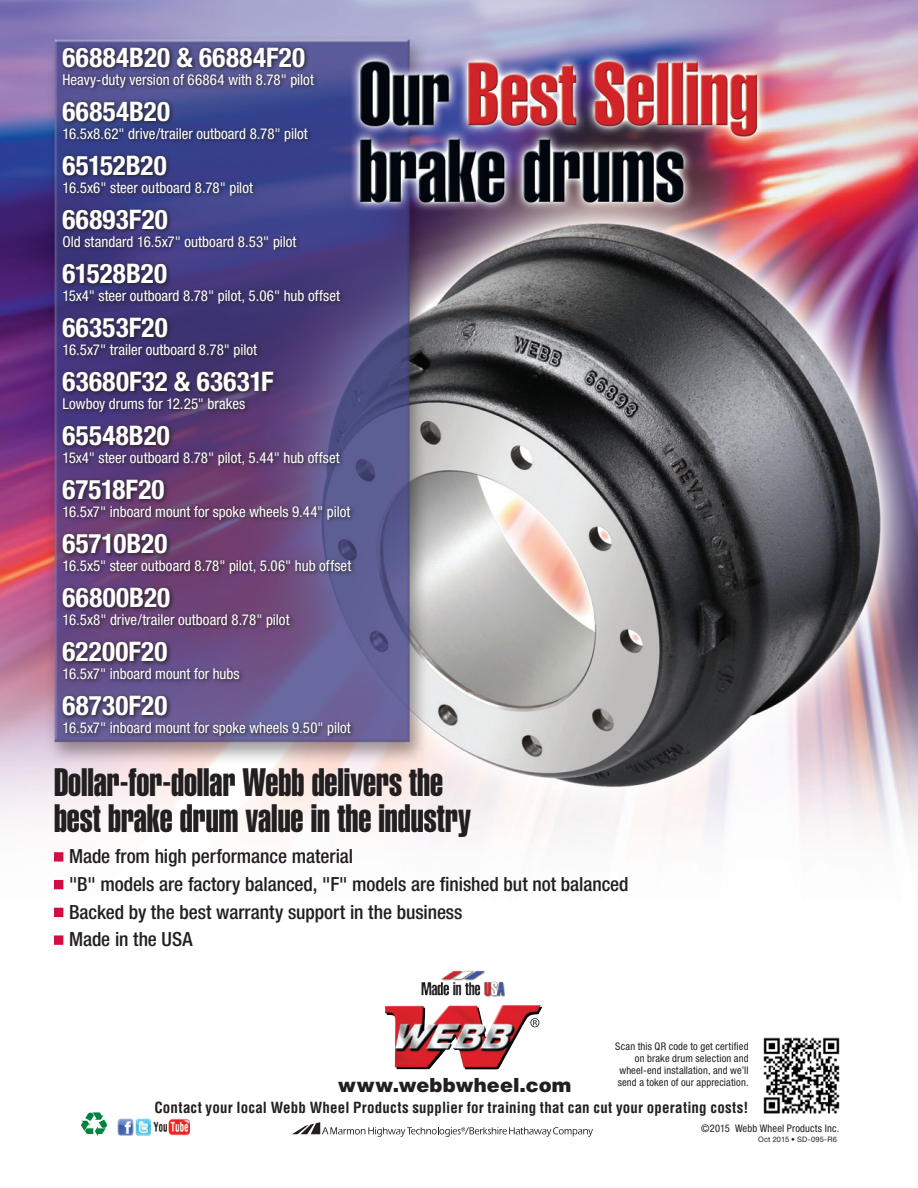
<style>
.page{position:relative;width:918px;height:1188px;background:#fff}
.page>*{position:absolute;margin:0;border:0;box-sizing:border-box;transform-origin:0 0}
.t1{font:39px "Helvetica Extra Compressed";color:#231f20}
.t2{font:700 condensed 27px "Helvetica Neue";letter-spacing:.005em;color:#fff}
.t3{font:500 condensed 19.5px "Helvetica Neue";letter-spacing:-.005em;color:#231f20}
.t4{font:900 19.5px "Helvetica";letter-spacing:.005em;color:#231f20}
.t5{font:condensed 15px "Helvetica Neue";color:#fff}
.t6{font:700 condensed 15px "Helvetica";letter-spacing:.01em;color:#231f20}
.t7{font:condensed 10.5px/12px "Helvetica Neue";letter-spacing:.015em;color:#231f20;text-align:right}
.t8{font:7.5px "Helvetica Neue";letter-spacing:.025em;color:#231f20}
</style>
<div class="page">
<img style="left:0;top:0;width:918px;height:1136px">
<div style="left:54px;top:852px;width:9px;height:10px;background:#d20d44;border:2px solid #d20d44"></div>
<div style="left:54px;top:880px;width:9px;height:9px;background:#d20d44"></div>
<div style="left:54px;top:908px;width:9px;height:9px;background:#d20d44"></div>
<div style="left:54px;top:935px;width:9px;height:10px;background:#d20d44;border:2px solid #d20d44"></div>
<svg style="left:60px;top:44px;width:297px;height:697px;background:#4e4076"></svg>
<svg style="left:292px;top:1122px;width:301px;height:15px"></svg>
<img style="left:385px;top:1005px;width:157px;height:64px">
<svg style="left:530px;top:1018px;width:9px;height:9px"></svg>
<img style="left:117px;top:1118px;width:73px;height:17px">
<svg style="left:81px;top:1112px;width:26px;height:24px"></svg>
<img style="left:410px;top:963px;width:110px;height:43px">
<img style="left:762px;top:1037px;width:78px;height:78px">
<p class="t2" style="left:62px;top:41px;width:244px">66884B20 &amp; 66884F20</p>
<p class="t5" style="left:62px;top:71px;width:253px">Heavy-duty version of 66864 with 8.78" pilot</p>
<p class="t2" style="left:62px;top:95px;width:109px">66854B20</p>
<p class="t5" style="left:62px;top:125px;width:247px">16.5x8.62" drive/trailer outboard 8.78" pilot</p>
<p class="t2" style="left:62px;top:149px;width:106px">65152B20</p>
<p class="t5" style="left:62px;top:179px;width:192px">16.5x6" steer outboard 8.78" pilot</p>
<p class="t2" style="left:62px;top:203px;width:107px">66893F20</p>
<p class="t5" style="left:62px;top:233px;width:236px">Old standard 16.5x7" outboard 8.53" pilot</p>
<p class="t2" style="left:62px;top:257px;width:106px">61528B20</p>
<p class="t5" style="left:62px;top:287px;width:279px">15x4" steer outboard 8.78" pilot, 5.06" hub offset</p>
<p class="t2" style="left:62px;top:311px;width:107px">66353F20</p>
<p class="t5" style="left:62px;top:341px;width:196px">16.5x7" trailer outboard 8.78" pilot</p>
<p class="t2" style="left:62px;top:365px;width:213px">63680F32 &amp; 63631F</p>
<p class="t5" style="left:62px;top:395px;width:184px">Lowboy drums for 12.25" brakes</p>
<p class="t2" style="left:62px;top:419px;width:109px">65548B20</p>
<p class="t5" style="left:62px;top:449px;width:279px">15x4" steer outboard 8.78" pilot, 5.44" hub offset</p>
<p class="t2" style="left:62px;top:473px;width:104px">67518F20</p>
<p class="t5" style="left:62px;top:503px;width:290px">16.5x7" inboard mount for spoke wheels 9.44" pilot</p>
<p class="t2" style="left:62px;top:527px;width:107px">65710B20</p>
<p class="t5" style="left:62px;top:557px;width:290px">16.5x5" steer outboard 8.78" pilot, 5.06" hub offset</p>
<p class="t2" style="left:62px;top:581px;width:109px">66800B20</p>
<p class="t5" style="left:62px;top:611px;width:229px">16.5x8" drive/trailer outboard 8.78" pilot</p>
<p class="t2" style="left:62px;top:635px;width:107px">62200F20</p>
<p class="t5" style="left:62px;top:665px;width:179px">16.5x7" inboard mount for hubs</p>
<p class="t2" style="left:62px;top:689px;width:107px">68730F20</p>
<p class="t5" style="left:62px;top:719px;width:290px">16.5x7" inboard mount for spoke wheels 9.50" pilot</p>
<p class="t1" style="left:54px;top:758px;width:391px">Dollar-for-dollar Webb delivers the</p>
<p class="t1" style="left:54px;top:794px;width:418px">best brake drum value in the industry</p>
<p class="t3" style="left:69px;top:845px;width:286px">Made from high performance material</p>
<p class="t3" style="left:69px;top:872px;width:561px">"B" models are factory balanced, "F" models are finished but not balanced</p>
<p class="t3" style="left:69px;top:900px;width:395px">Backed by the best warranty support in the business</p>
<p class="t3" style="left:69px;top:928px;width:125px">Made in the USA</p>
<p class="t7" style="left:615px;top:1040px;width:135px">Scan this QR code to get certified on brake drum selection and wheel-end installation, and we’ll send a token of our appreciation.</p>
<p class="t4" style="left:338px;top:1072px;width:235px">www.webbwheel.com</p>
<p class="t6" style="left:154px;top:1099px;width:596px">Contact your local Webb Wheel Products supplier for training that can cut your operating costs!</p>
<p class="t7" style="left:701px;top:1123px;width:140px">©2015 Webb Wheel Products Inc.</p>
<p class="t8" style="left:758px;top:1135px;width:80px">Oct 2015 • SD-095-R6</p>
</div>
